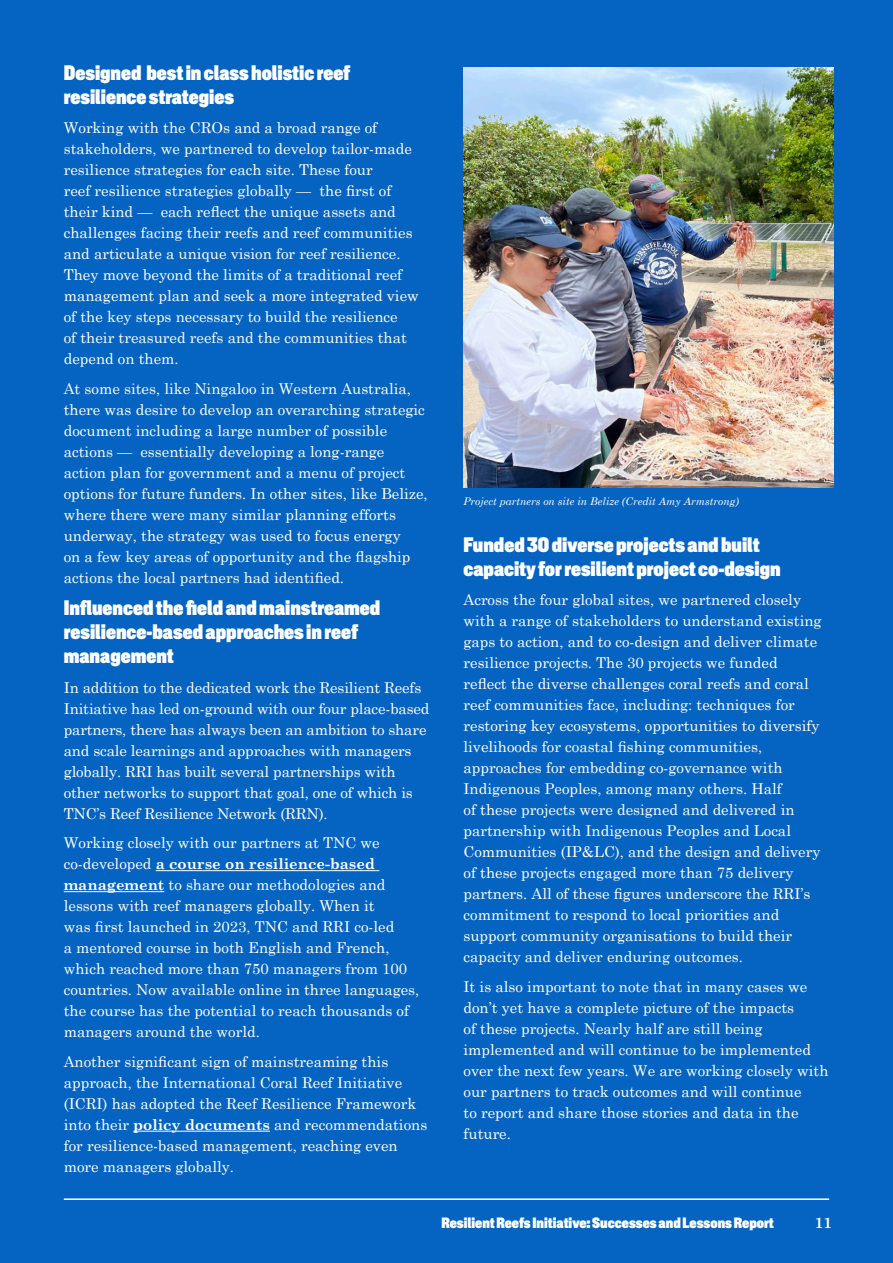
<style>
.page{position:relative;width:893px;height:1263px;background:#0563c1}
.page>*{position:absolute;margin:0;border:0;box-sizing:border-box;transform-origin:0 0}
.Body_Copy{font:21px/24px "New Grotesk Square SIX";color:#fff}
.Body_Copy-2{font:15px/21px "Century Schoolbook";color:#fff}
.t1{font:15px "New Grotesk Square SIX";color:#fff}
.t2{font:700 15px "Century Schoolbook";color:#fff}
.t3{font:italic 10.5px "Century Schoolbook";color:#fff}
.s1{font-weight:700}
</style>
<div class="page">
<img style="left:463px;top:67px;width:370px;height:420px">
<hr style="left:64px;top:1198px;width:765px;height:2px;background:#fff">
<hr style="left:156px;top:870px;width:223px;height:1px;background:#fff">
<hr style="left:64px;top:891px;width:100px;height:1px;background:#fff">
<hr style="left:133px;top:1131px;width:137px;height:1px;background:#fff">
<p class="Body_Copy" style="left:64px;top:61px;width:288px">Designed best in class holistic reef resilience strategies</p>
<p class="Body_Copy-2" style="left:64px;top:116px;width:357px">Working with the CROs and a broad range of stakeholders, we partnered to develop tailor-made resilience strategies for each site. These four<br>reef resilience strategies globally — the first of their kind — each reflect the unique assets and challenges facing their reefs and reef communities and articulate a unique vision for reef resilience.<br>They move beyond the limits of a traditional reef management plan and seek a more integrated view of the key steps necessary to build the resilience<br>of their treasured reefs and the communities that depend on them.</p>
<p class="Body_Copy-2" style="left:64px;top:376px;width:365px">At some sites, like Ningaloo in Western Australia, there was desire to develop an overarching strategic document including a large number of possible actions — essentially developing a long-range action plan for government and a menu of project options for future funders. In other sites, like Belize, where there were many similar planning efforts underway, the strategy was used to focus energy<br>on a few key areas of opportunity and the flagship actions the local partners had identified.</p>
<p class="Body_Copy" style="left:64px;top:596px;width:318px">Influenced the field and mainstreamed resilience-based approaches in reef management</p>
<p class="Body_Copy-2" style="left:64px;top:675px;width:367px">In addition to the dedicated work the Resilient Reefs Initiative has led on-ground with our four place-based partners, there has always been an ambition to share and scale learnings and approaches with managers globally. RRI has built several partnerships with other networks to support that goal, one of which is TNC’s Reef Resilience Network (RRN).</p>
<p class="Body_Copy-2" style="left:64px;top:831px;width:357px">Working closely with our partners at TNC we co-developed <span class="s1">a course on resilience-based management</span> to share our methodologies and lessons with reef managers globally. When it<br>was first launched in 2023, TNC and RRI co-led<br>a mentored course in both English and French, which reached more than 750 managers from 100 countries. Now available online in three languages, the course has the potential to reach thousands of managers around the world.</p>
<p class="Body_Copy-2" style="left:64px;top:1049px;width:365px">Another significant sign of mainstreaming this approach, the International Coral Reef Initiative (ICRI) has adopted the Reef Resilience Framework into their <span class="s1">policy documents</span> and recommendations for resilience-based management, reaching even more managers globally.</p>
<p class="t3" style="left:463px;top:494px;width:277px">Project partners on site in Belize (Credit Amy Armstrong)</p>
<p class="Body_Copy" style="left:463px;top:533px;width:319px">Funded 30 diverse projects and built capacity for resilient project co-design</p>
<p class="Body_Copy-2" style="left:463px;top:588px;width:360px">Across the four global sites, we partnered closely with a range of stakeholders to understand existing gaps to action, and to co-design and deliver climate resilience projects. The 30 projects we funded reflect the diverse challenges coral reefs and coral reef communities face, including: techniques for restoring key ecosystems, opportunities to diversify livelihoods for coastal fishing communities, approaches for embedding co-governance with Indigenous Peoples, among many others. Half<br>of these projects were designed and delivered in partnership with Indigenous Peoples and Local Communities (IP&amp;LC), and the design and delivery of these projects engaged more than 75 delivery partners. All of these figures underscore the RRI’s commitment to respond to local priorities and support community organisations to build their capacity and deliver enduring outcomes.</p>
<p class="Body_Copy-2" style="left:463px;top:974px;width:367px">It is also important to note that in many cases we don’t yet have a complete picture of the impacts<br>of these projects. Nearly half are still being implemented and will continue to be implemented over the next few years. We are working closely with our partners to track outcomes and will continue<br>to report and share those stories and data in the future.</p>
<p class="t1" style="left:441px;top:1213px;width:334px">Resilient Reefs Initiative: Successes and Lessons Report</p>
<p class="t2" style="left:815px;top:1211px;width:19px">11</p>
</div>
